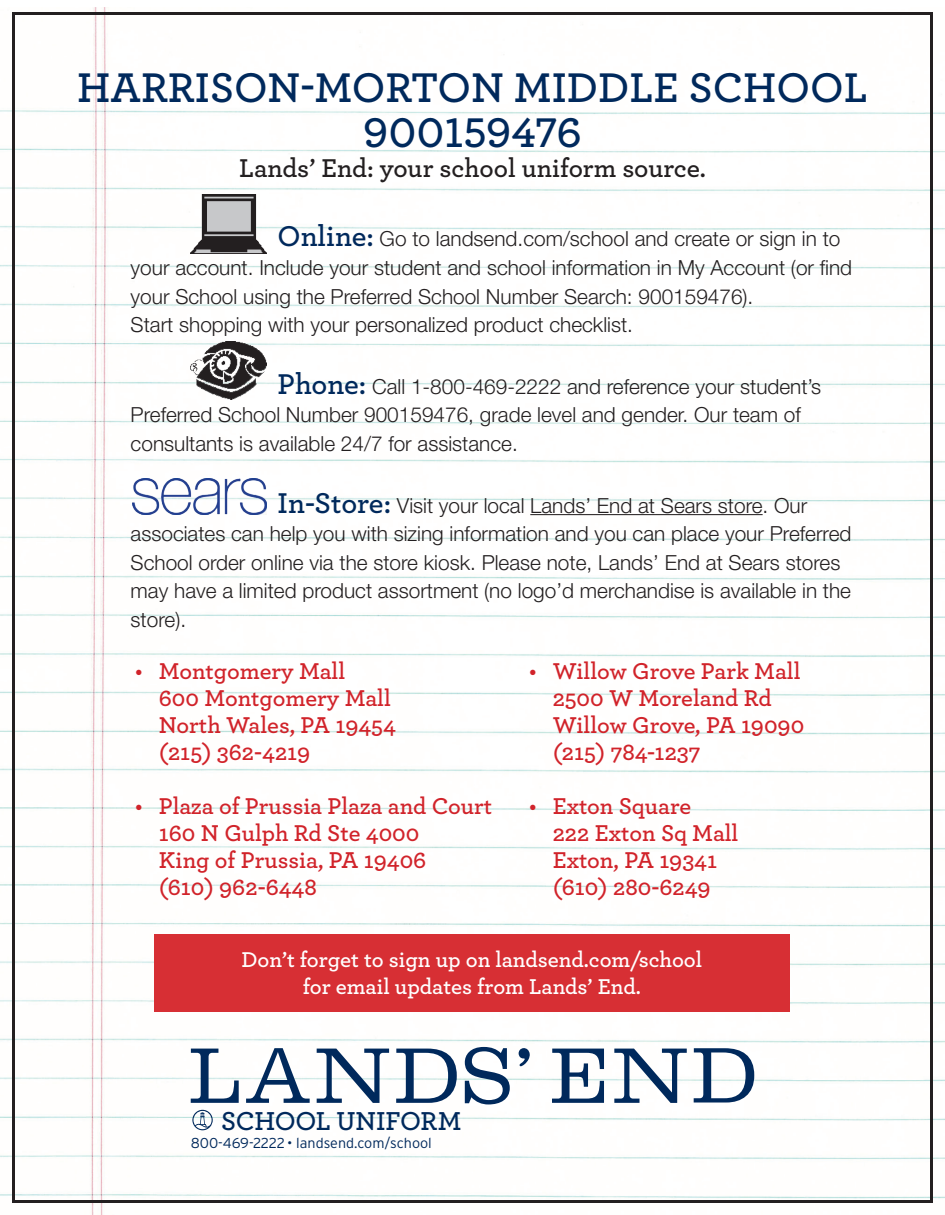
<style>
.page{position:relative;width:945px;height:1215px;background:#fff}
.page>*{position:absolute;margin:0;border:0;box-sizing:border-box;transform-origin:0 0}
.t1{font:600 43.5px/45px "Archer";color:#00295c}
.t2{font:600 27.15px "Archer";letter-spacing:-.015em;color:#00295c}
.t3{font:600 27px "Archer";letter-spacing:-.005em;color:#231f20}
.t4{font:600 24px/27px "Archer";color:#d1232a}
.t5{font:600 22.5px/27px "Archer";color:#fff;text-align:center}
.t6{font:300 20.85px/28.7px "Helvetica Neue LT Std";color:#231f20}
.t7{font:300 14.4px "Interstate";color:#00295c}
.s1{font-family:"Archer";font-weight:600;font-size:30px;color:#00295c}
</style>
<div class="page">
<img style="left:1px;top:8px;width:944px;height:1207px">
<hr style="left:530px;top:514px;width:233px;height:1px;background:#231f20">
<div style="left:154px;top:934px;width:636px;height:77px;background:#d72f34"></div>
<img style="left:133px;top:479px;width:133px;height:35px">
<img style="left:191px;top:341px;width:75px;height:59px">
<img style="left:191px;top:195px;width:75px;height:58px">
<svg style="left:191px;top:1049px;width:48px;height:54px"></svg>
<svg style="left:246px;top:1048px;width:64px;height:55px"></svg>
<svg style="left:465px;top:1047px;width:45px;height:57px"></svg>
<svg style="left:552px;top:1049px;width:52px;height:54px"></svg>
<svg style="left:614px;top:1049px;width:73px;height:54px"></svg>
<svg style="left:694px;top:1048px;width:60px;height:55px"></svg>
<svg style="left:317px;top:1049px;width:72px;height:54px"></svg>
<svg style="left:396px;top:1049px;width:61px;height:54px"></svg>
<svg style="left:519px;top:1048px;width:11px;height:18px"></svg>
<svg style="left:192px;top:1110px;width:21px;height:20px"></svg>
<h1 class="t1" style="left:77px;top:63px;width:63px">Harr</h1>
<h1 class="t1" style="left:363px;top:63px;width:506px;text-indent:-168px">ison-Morton Middle School<br>900159476</h1>
<p class="t3" style="left:239px;top:148px;width:468px">Lands’ End: your school uniform source.</p>
<p class="t6" style="left:131px;top:224px;width:723px;text-indent:147px"><span class="s1">Online:</span> Go to landsend.com/school and create or sign in to your account. Include your student and school information in My Account (or find your School using the Preferred School Number Search: 900159476).<br>Start shopping with your personalized product checklist.</p>
<p class="t6" style="left:131px;top:372px;width:692px;text-indent:147px"><span class="s1">Phone:</span> Call 1-800-469-2222 and reference your student’s<br>Preferred School Number 900159476, grade level and gender. Our team of consultants is available 24/7 for assistance.</p>
<p class="t6" style="left:131px;top:490px;width:722px;text-indent:147px"><span class="s1">In-Store:</span> Visit your local Lands’ End at Sears store. Our associates can help you with sizing information and you can place your Preferred School order online via the store kiosk. Please note, Lands’ End at Sears stores may have a limited product assortment (no logo’d merchandise is available in the store).</p>
<p class="t4" style="left:159px;top:656px;width:239px;text-indent:-24px">• Montgomery Mall<br>600 Montgomery Mall<br>North Wales, PA 19454 (215) 362-4219</p>
<p class="t4" style="left:159px;top:791px;width:335px;text-indent:-24px">• Plaza of Prussia Plaza and Court<br>160 N Gulph Rd Ste 4000<br>King of Prussia, PA 19406<br>(610) 962-6448</p>
<p class="t4" style="left:553px;top:656px;width:253px;text-indent:-24px">• Willow Grove Park Mall<br>2500 W Moreland Rd<br>Willow Grove, PA 19090 (215) 784-1237</p>
<p class="t4" style="left:553px;top:791px;width:187px;text-indent:-24px">• Exton Square<br>222 Exton Sq Mall<br>Exton, PA 19341 (610) 280-6249</p>
<p class="t5" style="left:241px;top:945px;width:462px">Don’t forget to sign up on landsend.com/school for email updates from Lands’ End.</p>
<h2 class="t2" style="left:221px;top:1100px;width:73px">SCHOOL</h2>
<h2 class="t2" style="left:336px;top:1100px;width:105px">uniform</h2>
<p class="t7" style="left:191px;top:1134px;width:243px">800-469-2222 • landsend.com/school</p>
</div>
